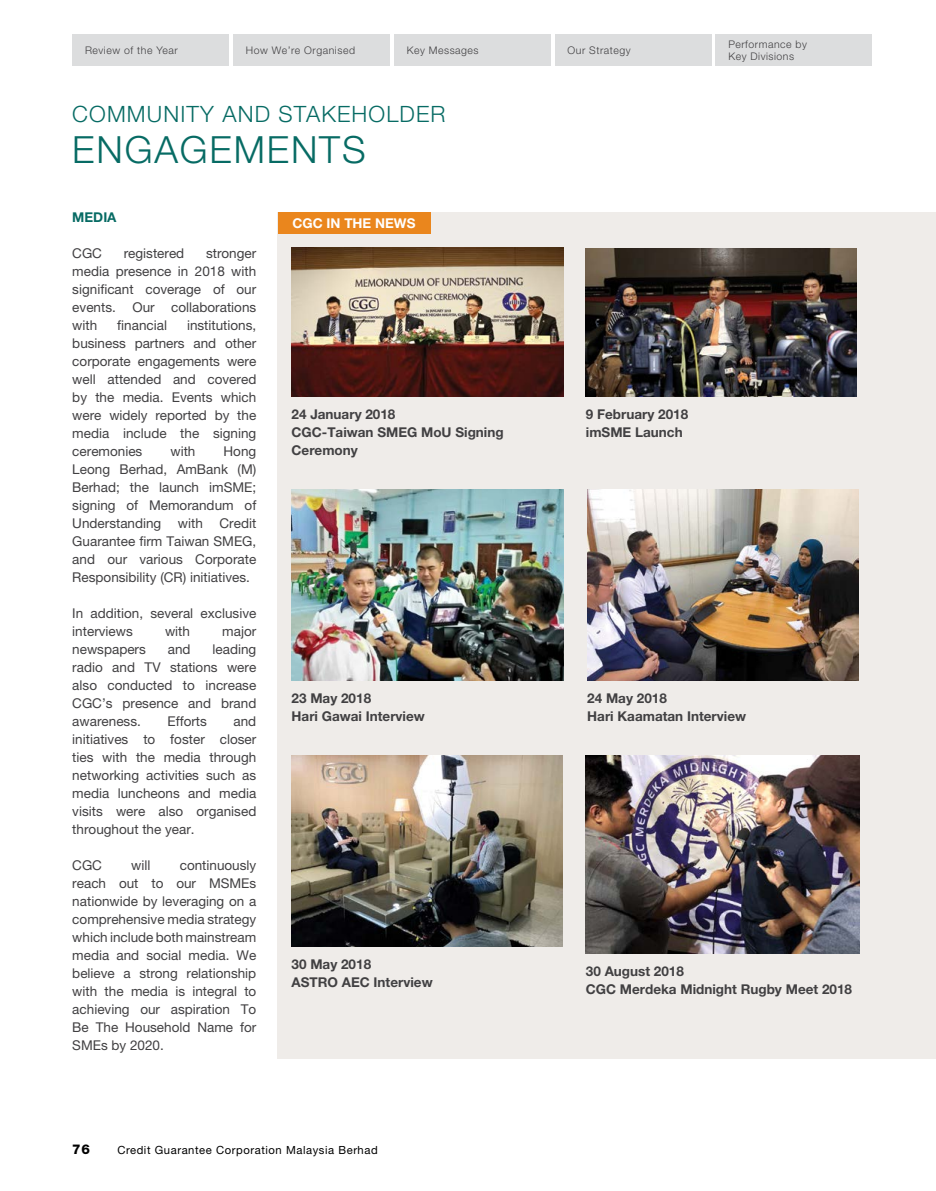
<style>
.page{position:relative;width:936px;height:1191px;background:#fff}
.page>*{position:absolute;margin:0;border:0;box-sizing:border-box;transform-origin:0 0}
.t1{font:300 37.5px "Helvetica Neue LT Std";letter-spacing:.05em;color:#076b64}
.t2{font:300 22.5px "Helvetica Neue LT Std";letter-spacing:.05em;color:#076b64}
.t3{font:13.5px/18px "Helvetica Neue LT Std";color:#414042;text-align:justify}
.t4{font:700 13.5px/18px "Helvetica Neue LT Std";color:#414042}
.t5{font:700 13.5px "Helvetica Neue LT Std";color:#fff}
.t6{font:700 13.5px "Helvetica Neue LT Std";color:#076b64}
.t7{font:800 13.5px "Helvetica Neue LT Std";color:#000}
.t8{font:11.25px "Helvetica Neue LT Std";letter-spacing:.05em;color:#000}
.t9{font:300 10.5px/12.6px "Helvetica Neue LT Std";letter-spacing:.05em;color:#414042}
</style>
<div class="page">
<div style="left:72px;top:34px;width:157px;height:32px;background:#dcddde"></div>
<div style="left:233px;top:34px;width:156px;height:32px;background:#dcddde"></div>
<div style="left:394px;top:34px;width:156px;height:32px;background:#dcddde"></div>
<div style="left:554px;top:34px;width:157px;height:32px;background:#dcddde"></div>
<div style="left:715px;top:34px;width:157px;height:32px;background:#dcddde"></div>
<div style="left:277px;top:213px;width:658px;height:845px;background:#efece9"></div>
<div style="left:277px;top:213px;width:153px;height:21px;background:#ea861d"></div>
<img style="left:587px;top:489px;width:271px;height:191px">
<img style="left:291px;top:489px;width:273px;height:191px">
<img style="left:291px;top:755px;width:271px;height:191px">
<img style="left:586px;top:755px;width:273px;height:198px">
<img style="left:586px;top:248px;width:270px;height:148px">
<img style="left:291px;top:247px;width:273px;height:149px">
<p class="t9" style="left:85px;top:44px;width:94px">Review of the Year</p>
<p class="t9" style="left:246px;top:44px;width:111px">How We’re Organised</p>
<p class="t9" style="left:406px;top:44px;width:73px">Key Messages</p>
<p class="t9" style="left:567px;top:44px;width:65px">Our Strategy</p>
<p class="t9" style="left:728px;top:37px;width:80px">Performance by<br>Key Divisions</p>
<h2 class="t2" style="left:72px;top:101px;width:375px">COMMUNITY AND STAKEHOLDER</h2>
<h1 class="t1" style="left:72px;top:127px;width:295px">ENGAGEMENTS</h1>
<p class="t6" style="left:72px;top:209px;width:46px">MEDIA</p>
<p class="t3" style="left:72px;top:244px;width:31px">CGC</p>
<p class="t3" style="left:124px;top:244px;width:62px">registered</p>
<p class="t3" style="left:72px;top:244px;width:185px;text-indent:134px">stronger media presence in 2018 with significant coverage of our events. Our collaborations with</p>
<p class="t3" style="left:117px;top:316px;width:51px">financial</p>
<p class="t3" style="left:72px;top:316px;width:185px;text-indent:115px">institutions, business partners and other corporate engagements were well attended and covered by the media. Events which were widely reported by the media include the signing ceremonies</p>
<p class="t3" style="left:72px;top:442px;width:185px;text-indent:151px">Hong Leong Berhad, AmBank (M)<br>Berhad; the launch imSME; signing of Memorandum of Understanding with Credit Guarantee firm Taiwan SMEG, and our various Corporate Responsibility (CR) initiatives.</p>
<p class="t3" style="left:72px;top:604px;width:185px">In addition, several exclusive interviews</p>
<p class="t3" style="left:170px;top:442px;width:26px">with</p>
<p class="t3" style="left:165px;top:622px;width:26px">with</p>
<p class="t3" style="left:222px;top:622px;width:36px">major</p>
<p class="t5" style="left:292px;top:215px;width:124px">CGC IN THE NEWS</p>
<p class="t4" style="left:291px;top:405px;width:213px">24 January 2018<br>CGC-Taiwan SMEG MoU Signing<br>Ceremony</p>
<p class="t4" style="left:586px;top:405px;width:104px">9 February 2018 imSME Launch</p>
<p class="t3" style="left:72px;top:640px;width:185px;text-indent:140px">leading radio and TV stations were also conducted to increase CGC’s presence and brand awareness.</p>
<p class="t3" style="left:72px;top:640px;width:75px">newspapers</p>
<p class="t3" style="left:168px;top:640px;width:24px">and</p>
<p class="t3" style="left:167px;top:712px;width:41px">Efforts</p>
<p class="t3" style="left:72px;top:712px;width:185px;text-indent:161px">and initiatives to foster closer ties with the media through networking activities such as media luncheons and media visits were also organised throughout the year.</p>
<p class="t3" style="left:72px;top:856px;width:31px">CGC</p>
<p class="t3" style="left:131px;top:856px;width:21px">will</p>
<p class="t3" style="left:72px;top:856px;width:185px;text-indent:107px">continuously reach out to our MSMEs nationwide by leveraging on a comprehensive media strategy which include both mainstream media and social media. We believe a strong relationship with the media is integral to achieving our aspiration To Be The Household Name for SMEs by 2020.</p>
<p class="t4" style="left:291px;top:689px;width:135px">23 May 2018<br>Hari Gawai Interview</p>
<p class="t4" style="left:587px;top:689px;width:160px">24 May 2018<br>Hari Kaamatan Interview</p>
<p class="t4" style="left:291px;top:954px;width:142px">30 May 2018<br>ASTRO AEC Interview</p>
<p class="t4" style="left:586px;top:961px;width:268px">30 August 2018<br>CGC Merdeka Midnight Rugby Meet 2018</p>
<p class="t7" style="left:72px;top:1141px;width:19px">76</p>
<p class="t8" style="left:117px;top:1143px;width:262px">Credit Guarantee Corporation Malaysia Berhad</p>
</div>
